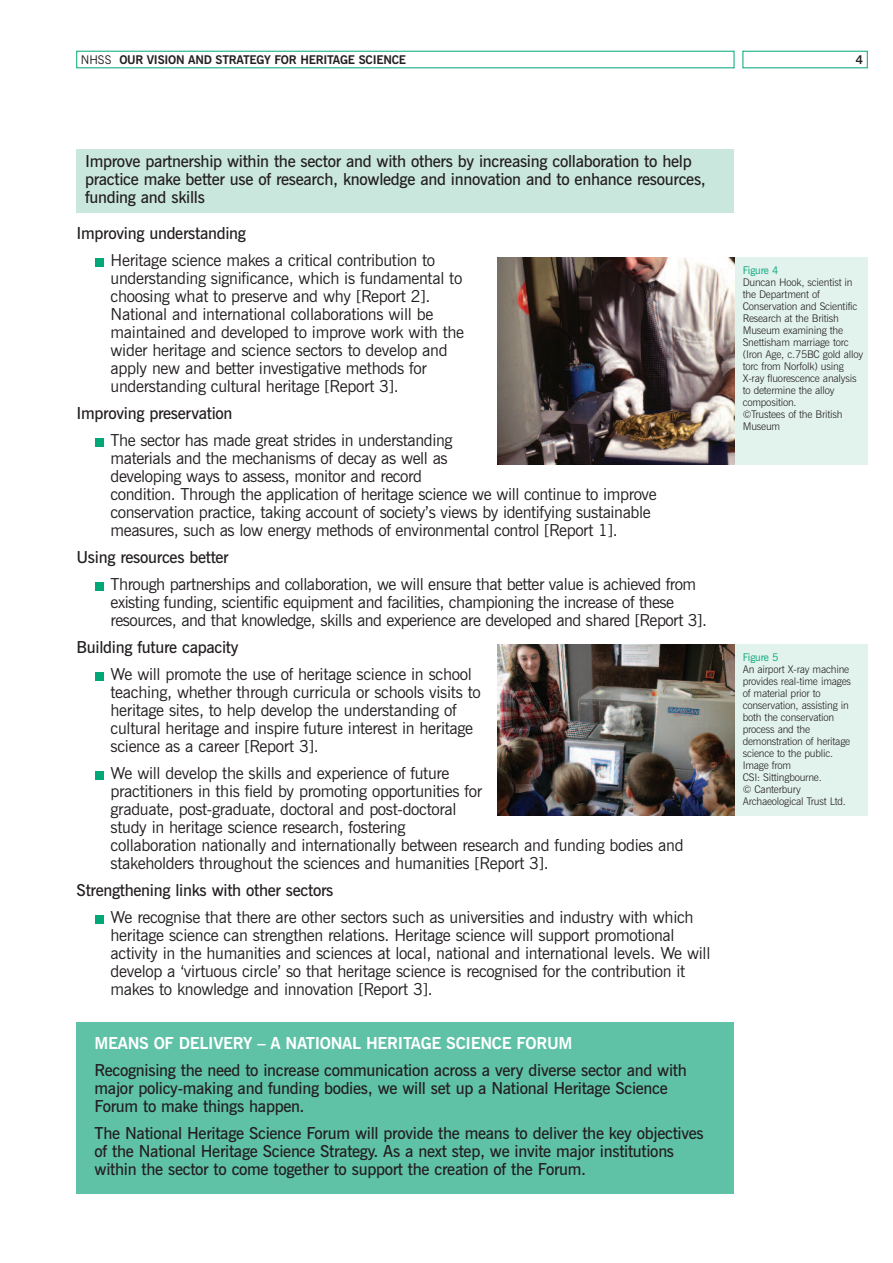
<style>
.page{position:relative;width:893px;height:1263px;background:#fff}
.page>*{position:absolute;margin:0;border:0;box-sizing:border-box;transform-origin:0 0}
.t1{font:16.5px/18px "News Gothic BT";letter-spacing:-.02em;color:#231f20}
.t2{font:600 16.5px/18px "News Gothic BT";letter-spacing:-.02em;color:#231f20}
.t3{font:700 16.5px "News Gothic BT";letter-spacing:-.02em;color:#fff}
.t4{font:700 12px "News Gothic BT";letter-spacing:-.02em;color:#231f20}
.t5{font:300 10.5px/12px "News Gothic BT";letter-spacing:-.02em;color:#231f20}
.s1{font-weight:400}
.s2{font-weight:400;color:#00a777}
</style>
<div class="page">
<div style="left:77px;top:149px;width:657px;height:63px;background:#cae7dd"></div>
<div style="left:734px;top:257px;width:133px;height:207px;background:#e2f2ed"></div>
<div style="left:734px;top:644px;width:133px;height:171px;background:#e2f2ed"></div>
<img style="left:497px;top:257px;width:237px;height:207px">
<img style="left:497px;top:644px;width:237px;height:171px">
<div style="left:95px;top:672px;width:9px;height:8px;background:#00a777"></div>
<div style="left:95px;top:771px;width:9px;height:8px;background:#00a777"></div>
<div style="left:95px;top:915px;width:9px;height:8px;background:#00a777"></div>
<div style="left:95px;top:582px;width:9px;height:8px;background:#00a777"></div>
<div style="left:95px;top:258px;width:9px;height:8px;background:#00a777"></div>
<div style="left:95px;top:438px;width:9px;height:8px;background:#00a777"></div>
<div style="left:77px;top:1022px;width:657px;height:171px;background:#5fc2a6"></div>
<p class="t4" style="left:81px;top:56px;width:327px"><span class="s1">NHSS</span> OUR VISION AND STRATEGY FOR HERITAGE SCIENCE</p>
<p class="t4" style="left:856px;top:56px;width:9px">4</p>
<p class="t2" style="left:85px;top:154px;width:622px">Improve partnership within the sector and with others by increasing collaboration to help practice make better use of research, knowledge and innovation and to enhance resources, funding and skills</p>
<h3 class="t2" style="left:77px;top:226px;width:171px">Improving understanding</h3>
<p class="t1" style="left:111px;top:253px;width:355px">Heritage science makes a critical contribution to understanding significance, which is fundamental to choosing what to preserve and why [Report 2].<br>National and international collaborations will be maintained and developed to improve work with the wider heritage and science sectors to develop and apply new and better investigative methods for understanding cultural heritage [Report 3].</p>
<h3 class="t2" style="left:77px;top:406px;width:158px">Improving preservation</h3>
<p class="t1" style="left:111px;top:433px;width:548px">The sector has made great strides in understanding<br>materials and the mechanisms of decay as well as<br>developing ways to assess, monitor and record<br>condition. Through the application of heritage science we will continue to improve conservation practice, taking account of society’s views by identifying sustainable measures, such as low energy methods of environmental control [Report 1].</p>
<h3 class="t2" style="left:77px;top:550px;width:154px">Using resources better</h3>
<p class="t1" style="left:111px;top:577px;width:598px">Through partnerships and collaboration, we will ensure that better value is achieved from existing funding, scientific equipment and facilities, championing the increase of these resources, and that knowledge, skills and experience are developed and shared [Report 3].</p>
<h3 class="t2" style="left:77px;top:640px;width:163px">Building future capacity</h3>
<p class="t1" style="left:111px;top:667px;width:372px">We will promote the use of heritage science in school teaching, whether through curricula or schools visits to heritage sites, to help develop the understanding of cultural heritage and inspire future interest in heritage science as a career [Report 3].</p>
<p class="t1" style="left:111px;top:766px;width:575px">We will develop the skills and experience of future<br>practitioners in this field by promoting opportunities for<br>graduate, post-graduate, doctoral and post-doctoral<br>study in heritage science research, fostering<br>collaboration nationally and internationally between research and funding bodies and stakeholders throughout the sciences and humanities [Report 3].</p>
<h3 class="t2" style="left:77px;top:883px;width:258px">Strengthening links with other sectors</h3>
<p class="t1" style="left:111px;top:910px;width:601px">We recognise that there are other sectors such as universities and industry with which heritage science can strengthen relations. Heritage science will support promotional activity in the humanities and sciences at local, national and international levels. We will develop a ‘virtuous circle’ so that heritage science is recognised for the contribution it makes to knowledge and innovation [Report 3].</p>
<h2 class="t3" style="left:95px;top:1037px;width:479px">MEANS OF DELIVERY – A NATIONAL HERITAGE SCIENCE FORUM</h2>
<p class="t2" style="left:95px;top:1063px;width:594px">Recognising the need to increase communication across a very diverse sector and with major policy-making and funding bodies, we will set up a National Heritage Science<br>Forum to make things happen.</p>
<p class="t2" style="left:95px;top:1126px;width:611px">The National Heritage Science Forum will provide the means to deliver the key objectives of the National Heritage Science Strategy. As a next step, we invite major institutions within the sector to come together to support the creation of the Forum.</p>
<p class="t5" style="left:743px;top:265px;width:122px"><span class="s2">Figure 4<br></span>Duncan Hook, scientist in the Department of<br>Conservation and Scientific<br>Research at the British<br>Museum examining the<br>Snettisham marriage torc (Iron Age, c.75BC gold alloy torc from Norfolk) using<br>X-ray fluorescence analysis to determine the alloy composition.<br>©Trustees of the British<br>Museum</p>
<p class="t5" style="left:743px;top:652px;width:110px"><span class="s2">Figure 5<br></span>An airport X-ray machine provides real-time images of material prior to conservation, assisting in both the conservation process and the demonstration of heritage science to the public.<br>Image from<br>CSI: Sittingbourne.<br>© Canterbury<br>Archaeological Trust Ltd.</p>
</div>
